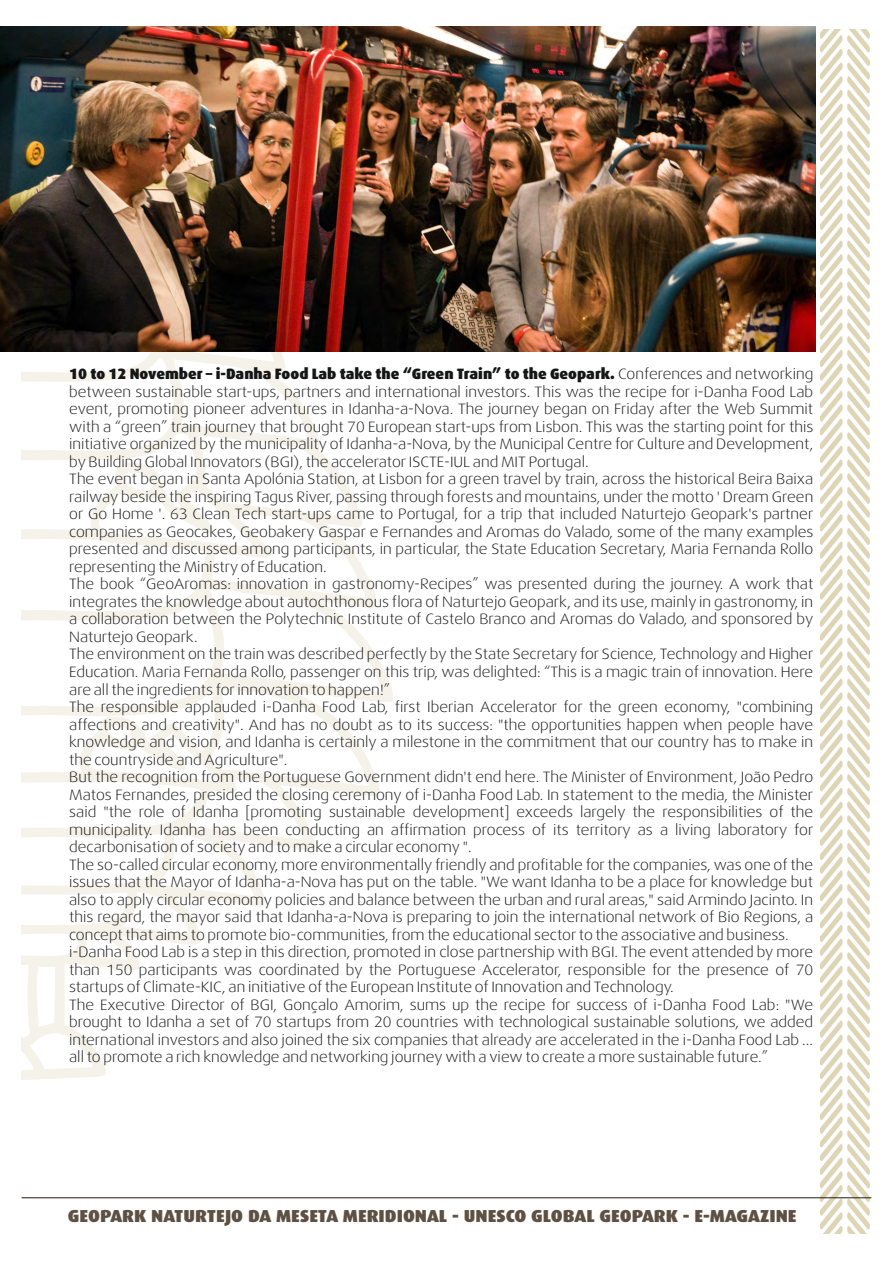
<style>
.page{position:relative;width:893px;height:1263px;background:#fff}
.page>*{position:absolute;margin:0;border:0;box-sizing:border-box;transform-origin:0 0}
.t1{font:900 17.4px "Dax";color:#5e5043;scale:1.06 1}
.t2{font:300 15px/17.5px "Dax Wide";color:#151616}
.t3{font:900 15px "Dax";color:#151616}
.s1{font-family:"Dax Wide";font-weight:300}
</style>
<div class="page">
<svg style="left:22px;top:351px;width:391px;height:729px"></svg>
<svg style="left:820px;top:30px;width:50px;height:1203px"></svg>
<hr style="left:22px;top:1197px;width:849px;height:1px;background:#221a0f">
<img style="left:0;top:27px;width:816px;height:324px">
<p class="t3" style="left:69px;top:365px;width:745px">10 to 12 November – i-Danha Food Lab take the “Green Train” to the Geopark. <span class="s1">Conferences and networking</span></p>
<p class="t2" style="left:69px;top:383px;width:746px">between sustainable start-ups, partners and international investors. This was the recipe for i-Danha Food Lab event, promoting pioneer adventures in Idanha-a-Nova. The journey began on Friday after the Web Summit with a “green” train journey that brought 70 European start-ups from Lisbon. This was the starting point for this initiative organized by the municipality of Idanha-a-Nova, by the Municipal Centre for Culture and Development, by Building Global Innovators (BGI), the accelerator ISCTE-IUL and MIT Portugal.<br>The event began in Santa Apolónia Station, at Lisbon for a green travel by train, across the historical Beira Baixa railway beside the inspiring Tagus River, passing through forests and mountains, under the motto ' Dream Green or Go Home '. 63 Clean Tech start-ups came to Portugal, for a trip that included Naturtejo Geopark's partner companies as Geocakes, Geobakery Gaspar e Fernandes and Aromas do Valado, some of the many examples presented and discussed among participants, in particular, the State Education Secretary, Maria Fernanda Rollo representing the Ministry of Education.<br>The book “GeoAromas: innovation in gastronomy-Recipes” was presented during the journey. A work that integrates the knowledge about autochthonous flora of Naturtejo Geopark, and its use, mainly in gastronomy, in a collaboration between the Polytechnic Institute of Castelo Branco and Aromas do Valado, and sponsored by Naturtejo Geopark.<br>The environment on the train was described perfectly by the State Secretary for Science, Technology and Higher Education. Maria Fernanda Rollo, passenger on this trip, was delighted: “This is a magic train of innovation. Here are all the ingredients for innovation to happen!”<br>The responsible applauded i-Danha Food Lab, first Iberian Accelerator for the green economy, "combining affections and creativity". And has no doubt as to its success: "the opportunities happen when people have knowledge and vision, and Idanha is certainly a milestone in the commitment that our country has to make in the countryside and Agriculture".<br>But the recognition from the Portuguese Government didn't end here. The Minister of Environment, João Pedro Matos Fernandes, presided the closing ceremony of i-Danha Food Lab. In statement to the media, the Minister said "the role of Idanha [promoting sustainable development] exceeds largely the responsibilities of the municipality. Idanha has been conducting an affirmation process of its territory as a living laboratory for decarbonisation of society and to make a circular economy ".<br>The so-called circular economy, more environmentally friendly and profitable for the companies, was one of the issues that the Mayor of Idanha-a-Nova has put on the table. "We want Idanha to be a place for knowledge but also to apply circular economy policies and balance between the urban and rural areas," said Armindo Jacinto. In this regard, the mayor said that Idanha-a-Nova is preparing to join the international network of Bio Regions, a concept that aims to promote bio-communities, from the educational sector to the associative and business. i-Danha Food Lab is a step in this direction, promoted in close partnership with BGI. The event attended by more than 150 participants was coordinated by the Portuguese Accelerator, responsible for the presence of 70 startups of Climate-KIC, an initiative of the European Institute of Innovation and Technology.<br>The Executive Director of BGI, Gonçalo Amorim, sums up the recipe for success of i-Danha Food Lab: "We brought to Idanha a set of 70 startups from 20 countries with technological sustainable solutions, we added international investors and also joined the six companies that already are accelerated in the i-Danha Food Lab ... all to promote a rich knowledge and networking journey with a view to create a more sustainable future.”</p>
<p class="t1" style="left:68px;top:1206px;width:689px">GEOPARK NATURTEJO DA MESETA MERIDIONAL - UNESCO GLOBAL GEOPARK - E-MAGAZINE</p>
</div>
